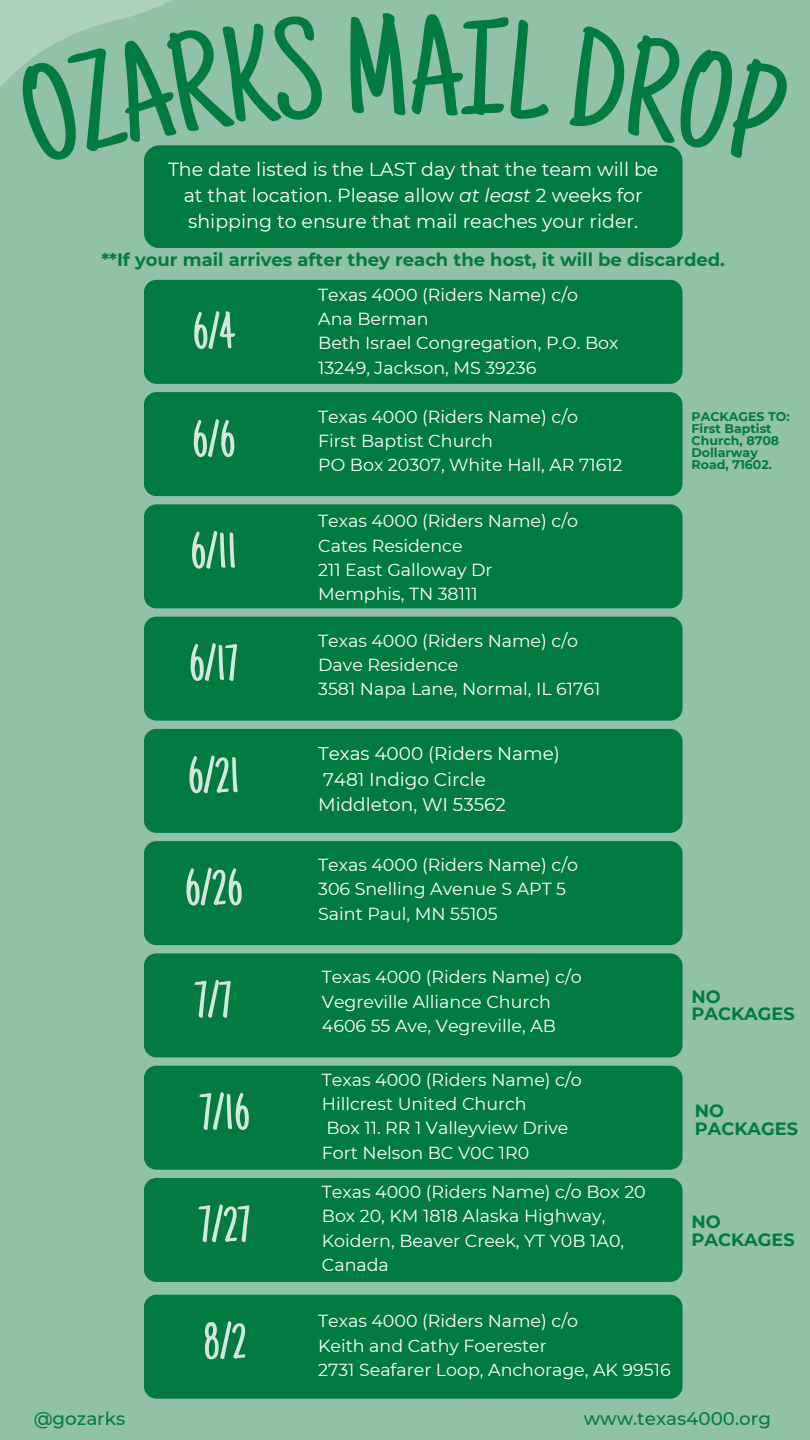
<style>
.page{position:relative;width:810px;height:1440px;background:#91c2a9}
.page>*{position:absolute;margin:0;border:0;box-sizing:border-box;transform-origin:0 0}
.t1{font:51.6px "Just Another Hand";color:#d4e6dd}
.t2{font:19px/26.4px "Montserrat";color:#fff;text-align:center}
.t3{font:18.4px/25.5px "Montserrat";color:#fff}
.t4{font:500 18.3px "Montserrat";color:#027b41}
.t5{font:700 18px "Montserrat";color:#027b41}
.t6{font:700 17.7px/17.7px "Montserrat";color:#027b41}
.t7{font:17.4px/24.3px "Montserrat";color:#fff}
.t8{font:700 12.5px/12px "Montserrat";color:#027b41}
.s1{font-style:italic}
</style>
<div class="page">
<svg style="left:0;top:0;width:379px;height:289px"></svg>
<div style="left:144px;top:145px;width:538px;height:103px;background:#027b41;border-radius:16px"></div>
<div style="left:144px;top:280px;width:539px;height:104px;background:#027b41;border-radius:13px"></div>
<div style="left:144px;top:392px;width:539px;height:104px;background:#027b41;border-radius:13px"></div>
<div style="left:144px;top:504px;width:539px;height:104px;background:#027b41;border-radius:13px"></div>
<div style="left:144px;top:617px;width:539px;height:104px;background:#027b41;border-radius:13px"></div>
<div style="left:144px;top:729px;width:539px;height:104px;background:#027b41;border-radius:13px"></div>
<div style="left:144px;top:841px;width:539px;height:104px;background:#027b41;border-radius:13px"></div>
<div style="left:144px;top:953px;width:539px;height:104px;background:#027b41;border-radius:13px"></div>
<div style="left:144px;top:1066px;width:539px;height:104px;background:#027b41;border-radius:13px"></div>
<div style="left:144px;top:1178px;width:539px;height:104px;background:#027b41;border-radius:13px"></div>
<div style="left:144px;top:1295px;width:539px;height:104px;background:#027b41;border-radius:13px"></div>
<svg style="left:14px;top:13px;width:310px;height:152px"></svg>
<svg style="left:349px;top:11px;width:30px;height:105px"></svg>
<h5 class="t2" style="left:168px;top:156px;width:492px">The date listed is the LAST day that the team will be at that location. Please allow <span class="s1">at least</span> 2 weeks for shipping to ensure that mail reaches your rider.</h5>
<h3 class="t5" style="left:101px;top:248px;width:625px">**If your mail arrives after they reach the host, it will be discarded.</h3>
<h2 class="t1" style="left:193px;top:312px;width:44px">6/4</h2>
<h5 class="t7" style="left:318px;top:282px;width:302px">Texas 4000 (Riders Name) c/o<br>Ana Berman<br>Beth Israel Congregation, P.O. Box<br>13249, Jackson, MS 39236</h5>
<h3 class="t1" style="left:192px;top:420px;width:45px">6/6</h3>
<h2 class="t7" style="left:318px;top:404px;width:306px">Texas 4000 (Riders Name) c/o<br>First Baptist Church<br>PO Box 20307, White Hall, AR 71612</h2>
<h5 class="t1" style="left:190px;top:531px;width:48px">6/11</h5>
<h3 class="t7" style="left:318px;top:509px;width:261px">Texas 4000 (Riders Name) c/o<br>Cates Residence<br>211 East Galloway Dr<br>Memphis, TN 38111</h3>
<h2 class="t1" style="left:189px;top:644px;width:51px">6/17</h2>
<h5 class="t7" style="left:318px;top:628px;width:284px">Texas 4000 (Riders Name) c/o<br>Dave Residence<br>3581 Napa Lane, Normal, IL 61761</h5>
<h4 class="t1" style="left:188px;top:756px;width:53px">6/21</h4>
<h4 class="t3" style="left:318px;top:741px;width:243px">Texas 4000 (Riders Name)<br>7481 Indigo Circle<br>Middleton, WI 53562</h4>
<h1 class="t1" style="left:185px;top:868px;width:59px">6/26</h1>
<p class="t7" style="left:318px;top:853px;width:261px">Texas 4000 (Riders Name) c/o<br>306 Snelling Avenue S APT 5<br>Saint Paul, MN 55105</p>
<h1 class="t1" style="left:195px;top:980px;width:38px">7/7</h1>
<p class="t7" style="left:322px;top:965px;width:261px">Texas 4000 (Riders Name) c/o<br>Vegreville Alliance Church<br>4606 55 Ave, Vegreville, AB</p>
<h1 class="t1" style="left:200px;top:1093px;width:51px">7/16</h1>
<h1 class="t1" style="left:199px;top:1205px;width:53px">7/27</h1>
<p class="t7" style="left:322px;top:1067px;width:261px">Texas 4000 (Riders Name) c/o<br>Hillcrest United Church<br>Box 11. RR 1 Valleyview Drive<br>Fort Nelson BC V0C 1R0</p>
<p class="t7" style="left:322px;top:1180px;width:325px">Texas 4000 (Riders Name) c/o Box 20<br>Box 20, KM 1818 Alaska Highway,<br>Koidern, Beaver Creek, YT Y0B 1A0,<br>Canada</p>
<h1 class="t1" style="left:203px;top:1322px;width:45px">8/2</h1>
<p class="t7" style="left:318px;top:1309px;width:354px">Texas 4000 (Riders Name) c/o<br>Keith and Cathy Foerester<br>2731 Seafarer Loop, Anchorage, AK 99516</p>
<p class="t8" style="left:692px;top:411px;width:100px">PACKAGES TO:<br>First Baptist<br>Church, 8708<br>Dollarway<br>Road, 71602.</p>
<p class="t6" style="left:692px;top:988px;width:105px">NO<br>PACKAGES</p>
<p class="t6" style="left:695px;top:1102px;width:105px">NO<br>PACKAGES</p>
<p class="t6" style="left:692px;top:1213px;width:105px">NO<br>PACKAGES</p>
<h5 class="t4" style="left:34px;top:1408px;width:93px">@gozarks</h5>
<h2 class="t4" style="left:584px;top:1408px;width:189px">www.texas4000.org</h2>
</div>
